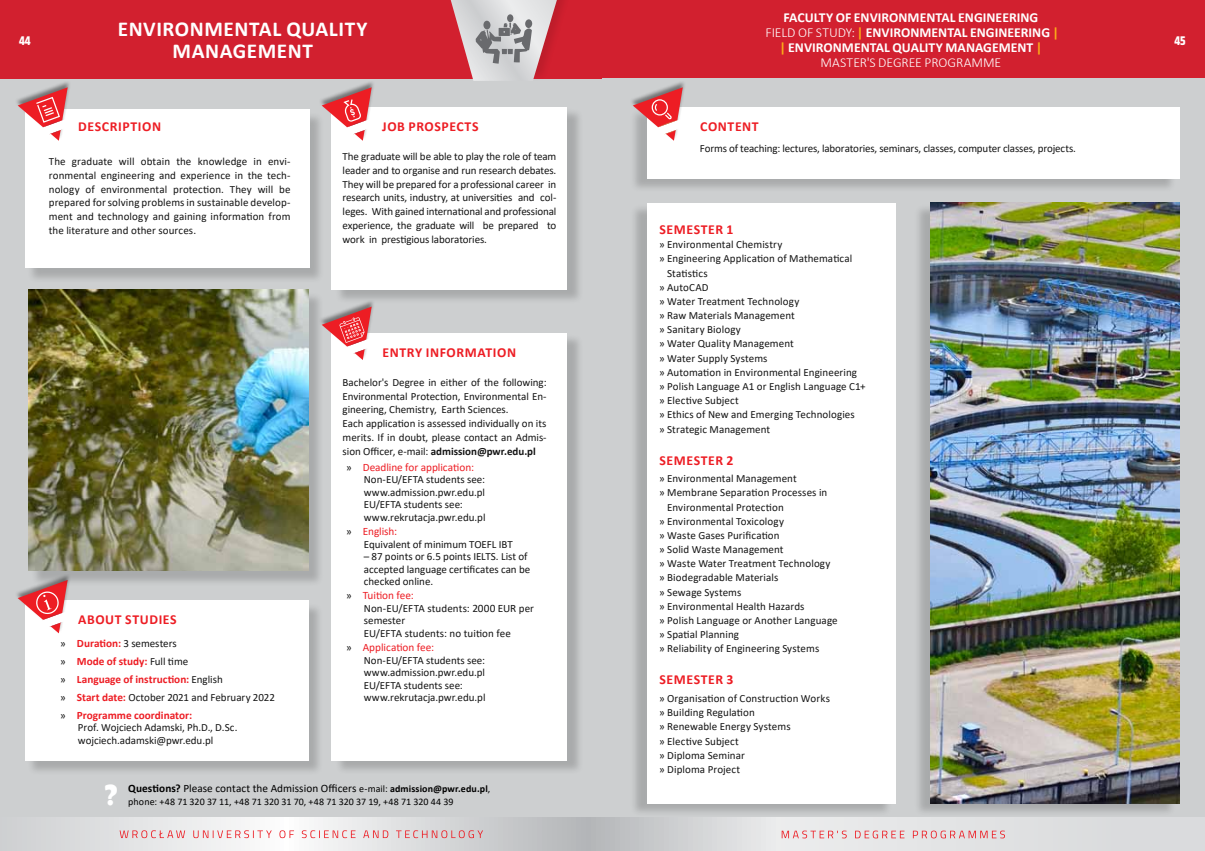
<style>
.page{position:relative;width:1205px;height:851px;background:#fff}
.page>*{position:absolute;margin:0;border:0;box-sizing:border-box;transform-origin:0 0}
.t1{font:700 30px "Berlin Sans FB Demi";color:#fff}
.t2{font:700 21.25px/22.5px "Calibri";letter-spacing:.025em;color:#fff;text-align:center}
.t3{font:700 13.75px/15px "Calibri";color:#fff;text-align:center}
.t4{font:700 13.75px "Calibri";letter-spacing:.045em;color:#ed1d24}
.t5{font:700 12.5px "Khand";color:#fff}
.t6{font:700 11.25px/17.9px "Calibri";color:#ed1d24}
.t7{font:11.25px "Calibri";letter-spacing:.005em;color:#000}
.t8{font:11.25px "Calibri";color:#ed1d24}
.t9{font:11px/13.8px "Calibri";letter-spacing:.005em;color:#141414}
.t10{font:10px "Calibri";color:#000}
.s1{font-weight:300}
.s2{color:#fbad18}
.s3{font-weight:700;font-size:11.25px;color:#ed1d24}
.s4{font-weight:400;font-size:11px;color:#141414}
.s5{font-weight:700}
.s6{font-size:11px;color:#141414}
.s7{font-size:11.25px}
.s8{font-size:10px}
.s9{font-weight:700;font-size:10px}
</style>
<div class="page">
<div style="left:0;top:0;width:602px;height:850px;background:#cdcfd0"></div>
<div style="left:0;top:0;width:602px;height:78px;background:#d2202f"></div>
<div style="left:602px;top:0;width:603px;height:850px;background:#cdcfd0"></div>
<svg style="left:61px;top:817px;width:1144px;height:33px"></svg>
<div style="left:598px;top:0;width:607px;height:78px;background:#d2202f"></div>
<div style="left:449px;top:0;width:127px;height:82px;background:#d2202f"></div>
<div style="left:27px;top:602px;width:297px;height:174px;background:#000;opacity:.18"></div>
<div style="left:25px;top:600px;width:283px;height:160px;background:#fff"></div>
<svg style="left:18px;top:586px;width:50px;height:47px"></svg>
<svg style="left:120px;top:830px;width:363px;height:8px"></svg>
<svg style="left:782px;top:830px;width:223px;height:8px"></svg>
<div style="left:914px;top:203px;width:262px;height:614px;background:#000;opacity:.18"></div>
<img style="left:931px;top:203px;width:248px;height:600px">
<div style="left:630px;top:203px;width:262px;height:614px;background:#000;opacity:.18"></div>
<div style="left:647px;top:203px;width:248px;height:600px;background:#fff"></div>
<div style="left:630px;top:107px;width:546px;height:85px;background:#000;opacity:.18"></div>
<div style="left:647px;top:107px;width:532px;height:71px;background:#fff"></div>
<div style="left:629px;top:80px;width:57px;height:61px;background:#000;opacity:.44"></div>
<svg style="left:633px;top:87px;width:53px;height:54px"></svg>
<div style="left:31px;top:291px;width:293px;height:295px;background:#000;opacity:.18"></div>
<img style="left:29px;top:289px;width:279px;height:281px">
<div style="left:27px;top:112px;width:298px;height:172px;background:#000;opacity:.18"></div>
<div style="left:25px;top:110px;width:284px;height:158px;background:#fff"></div>
<div style="left:14px;top:80px;width:57px;height:61px;background:#000;opacity:.44"></div>
<svg style="left:18px;top:87px;width:53px;height:54px"></svg>
<div style="left:334px;top:108px;width:249px;height:196px;background:#000;opacity:.18"></div>
<div style="left:331px;top:107px;width:236px;height:182px;background:#fff"></div>
<div style="left:318px;top:80px;width:57px;height:61px;background:#000;opacity:.44"></div>
<svg style="left:322px;top:87px;width:53px;height:54px"></svg>
<div style="left:334px;top:334px;width:249px;height:440px;background:#000;opacity:.18"></div>
<div style="left:331px;top:333px;width:236px;height:427px;background:#fff"></div>
<div style="left:318px;top:299px;width:57px;height:61px;background:#000;opacity:.44"></div>
<svg style="left:322px;top:306px;width:53px;height:54px"></svg>
<svg style="left:446px;top:0;width:115px;height:81px"></svg>
<p class="t3" style="left:765px;top:9px;width:295px">FACULTY OF ENVIRONMENTAL ENGINEERING<br><span class="s1">FIELD OF STUDY:</span> <span class="s2">|</span> ENVIRONMENTAL ENGINEERING <span class="s2">| |</span> ENVIRONMENTAL QUALITY MANAGEMENT <span class="s2">| </span><span class="s1">MASTER'S DEGREE PROGRAMME</span></p>
<h2 class="t2" style="left:118px;top:17px;width:251px">ENVIRONMENTAL QUALITY<br>MANAGEMENT</h2>
<p class="t5" style="left:19px;top:32px;width:13px">44</p>
<p class="t5" style="left:1174px;top:32px;width:13px">45</p>
<p class="t4" style="left:78px;top:117px;width:84px">DESCRIPTION</p>
<p class="t4" style="left:700px;top:117px;width:60px">CONTENT</p>
<p class="t4" style="left:382px;top:117px;width:98px">JOB PROSPECTS</p>
<p class="t9" style="left:49px;top:154px;width:243px;text-align:justify">The graduate will obtain the knowledge in envi&shy;ronmental engineering and experience in the tech&shy;nology of environmental protection. They will be prepared for solving problems in sustainable develop&shy;ment and technology and gaining information from the literature and other sources.</p>
<p class="t9" style="left:343px;top:149px;width:215px;text-align:justify">The graduate will be able to play the role of team leader and to organise and run research debates.<br>They will be prepared for a professional career in research units, industry, at universities and col&shy;leges. With gained international and professional experience, the graduate will be prepared to work in prestigious laboratories.</p>
<p class="t4" style="left:78px;top:609px;width:100px">ABOUT STUDIES</p>
<p class="t9" style="left:60px;top:636px;width:118px">» <span class="s3">DURATION:</span> 3 semesters</p>
<p class="t6" style="left:60px;top:652px;width:164px"><span class="s4">»</span> MODE OF STUDY: <span class="s4">Full time<br>»</span> LANGUAGE OF INSTRUCTION: <span class="s4">English</span></p>
<p class="t9" style="left:60px;top:690px;width:216px">» <span class="s3">START DATE:</span> October 2021 and February 2022</p>
<p class="t6" style="left:60px;top:705px;width:133px"><span class="s4">»</span> PROGRAMME COORDINATOR:</p>
<p class="t9" style="left:78px;top:720px;width:161px;line-height:12.5px">Prof. Wojciech Adamski, Ph.D., D.Sc. wojciech.adamski@pwr.edu.pl</p>
<p class="t4" style="left:383px;top:342px;width:135px">ENTRY INFORMATION</p>
<p class="t9" style="left:343px;top:375px;width:206px">Bachelor's Degree in either of the following:<br>Environmental Protection, Environmental En&shy;gineering, Chemistry, Earth Sciences.<br>Each application is assessed individually on its merits. If in doubt, please contact an Admis&shy;sion Officer, e-mail: <span class="s5">ADMISSION@PWR.EDU.PL</span></p>
<p class="t8" style="left:346px;top:459px;width:129px"><span class="s6">»</span> Deadline for application:</p>
<p class="t9" style="left:364px;top:473px;width:123px;line-height:12.5px">Non-EU/EFTA students see: www.admission.pwr.edu.pl<br>EU/EFTA students see: www.rekrutacja.pwr.edu.pl</p>
<p class="t8" style="left:346px;top:523px;width:53px"><span class="s6">»</span> English:</p>
<p class="t9" style="left:364px;top:536px;width:150px">Equivalent of minimum TOEFL IBT</p>
<p class="t9" style="left:364px;top:549px;width:168px;line-height:12.5px">– 87 points or 6.5 points IELTS. List of accepted language certificates can be checked online.</p>
<p class="t8" style="left:346px;top:587px;width:69px"><span class="s6">»</span> Tuition fee:</p>
<p class="t9" style="left:364px;top:601px;width:172px;line-height:12.5px">Non-EU/EFTA students: <span class="s7">2000 EUR</span> per semester<br>EU/EFTA students: no tuition fee</p>
<p class="t8" style="left:346px;top:639px;width:89px"><span class="s6">»</span> Application fee:</p>
<p class="t9" style="left:364px;top:653px;width:123px;line-height:12.5px">Non-EU/EFTA students see: www.admission.pwr.edu.pl<br>EU/EFTA students see: www.rekrutacja.pwr.edu.pl</p>
<h1 class="t1" style="left:105px;top:777px;width:14px">?</h1>
<p class="t7" style="left:128px;top:780px;width:363px"><span class="s5">QUESTIONS?</span> Please contact the Admission Officers <span class="s8">e-mail:</span> <span class="s9">ADMISSION@PWR.EDU.PL</span><span class="s8">,</span></p>
<p class="t10" style="left:128px;top:794px;width:327px">phone: +48 71 320 37 11, +48 71 320 31 70, +48 71 320 37 19, +48 71 320 44 39</p>
<p class="t9" style="left:700px;top:141px;width:378px">Forms of teaching: lectures, laboratories, seminars, classes, computer classes, projects.</p>
<p class="t4" style="left:659px;top:220px;width:9px">SEMESTER</p>
<p class="t4" style="left:726px;top:220px;width:8px">1</p>
<p class="t9" style="left:659px;top:237px;width:125px">» Environmental Chemistry</p>
<p class="t9" style="left:659px;top:251px;width:195px">» Engineering Application of Mathematical</p>
<p class="t9" style="left:667px;top:266px;width:42px">Statistics</p>
<p class="t9" style="left:659px;top:280px;width:51px">» AutoCAD</p>
<p class="t9" style="left:659px;top:294px;width:142px">» Water Treatment Technology</p>
<p class="t9" style="left:659px;top:308px;width:137px">» Raw Materials Management</p>
<p class="t9" style="left:659px;top:322px;width:83px">» Sanitary Biology</p>
<p class="t9" style="left:659px;top:336px;width:136px">» Water Quality Management</p>
<p class="t9" style="left:659px;top:351px;width:110px">» Water Supply Systems</p>
<p class="t9" style="left:659px;top:365px;width:199px">» Automation in Environmental Engineering</p>
<p class="t9" style="left:659px;top:379px;width:208px">» Polish Language A1 or English Language C1+</p>
<p class="t9" style="left:659px;top:393px;width:81px">» Elective Subject</p>
<p class="t9" style="left:659px;top:407px;width:197px">» Ethics of New and Emerging Technologies</p>
<p class="t9" style="left:659px;top:421px;width:113px">» Strategic Management</p>
<p class="t4" style="left:659px;top:450px;width:9px">SEMESTER</p>
<p class="t4" style="left:726px;top:450px;width:8px">2</p>
<p class="t9" style="left:659px;top:471px;width:139px">» Environmental Management</p>
<p class="t9" style="left:659px;top:485px;width:170px">» Membrane Separation Processes in</p>
<p class="t9" style="left:667px;top:499px;width:118px">Environmental Protection</p>
<p class="t9" style="left:659px;top:514px;width:126px">» Environmental Toxicology</p>
<p class="t9" style="left:659px;top:528px;width:122px">» Waste Gases Purification</p>
<p class="t9" style="left:659px;top:542px;width:126px">» Solid Waste Management</p>
<p class="t9" style="left:659px;top:556px;width:173px">» Waste Water Treatment Technology</p>
<p class="t9" style="left:659px;top:570px;width:121px">» Biodegradable Materials</p>
<p class="t9" style="left:659px;top:584px;width:84px">» Sewage Systems</p>
<p class="t9" style="left:659px;top:599px;width:147px">» Environmental Health Hazards</p>
<p class="t9" style="left:659px;top:613px;width:180px">» Polish Language or Another Language</p>
<p class="t9" style="left:659px;top:627px;width:81px">» Spatial Planning</p>
<p class="t9" style="left:659px;top:641px;width:162px">» Reliability of Engineering Systems</p>
<p class="t4" style="left:659px;top:670px;width:9px">SEMESTER</p>
<p class="t4" style="left:726px;top:670px;width:8px">3</p>
<p class="t9" style="left:659px;top:691px;width:172px;line-height:14.1px">» Organisation of Construction Works » Building Regulation<br>» Renewable Energy Systems<br>» Elective Subject<br>» Diploma Seminar<br>» Diploma Project</p>
</div>
